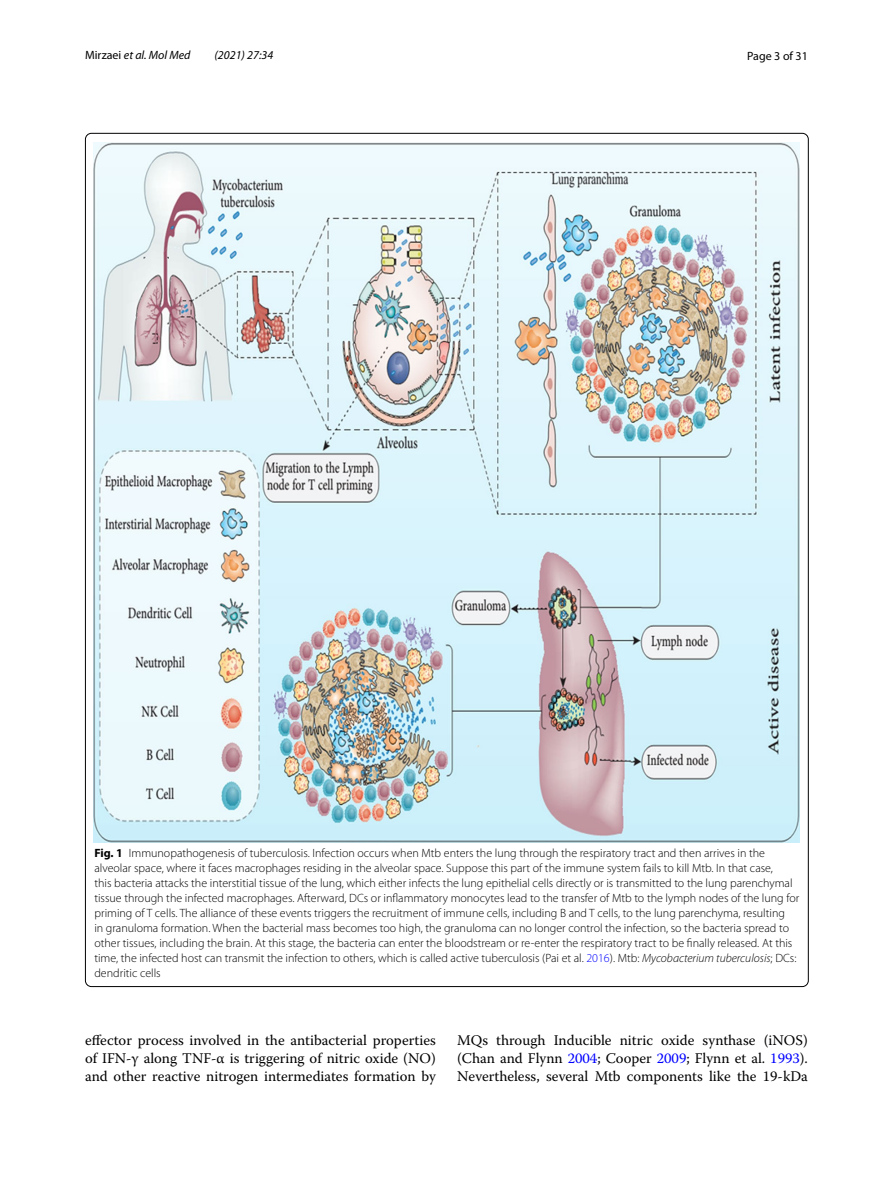
<style>
.page{position:relative;width:893px;height:1187px;background:#fff}
.page>*{position:absolute;margin:0;border:0;box-sizing:border-box;transform-origin:0 0}
.t1{font:14.7px/18px "Warnock Pro";color:#000;text-align:justify}
.t2{font:300 12px/15px "Myriad Pro";color:#000}
.t3{font:italic 12px "Myriad Pro";color:#000}
.t4{font:12px "Myriad Pro";color:#000}
.s1{font-style:normal}
.s2{font-weight:700}
.s3{color:#00f}
.s4{font-style:italic}
</style>
<div class="page">
<img style="left:94px;top:142px;width:706px;height:700px">
<p class="t3" style="left:85px;top:48px;width:107px"><span class="s1">Mirzaei</span> et al. Mol Med</p>
<p class="t3" style="left:215px;top:48px;width:60px">(2021) 27:34</p>
<p class="t4" style="left:747px;top:48px;width:62px">Page 3 of 31</p>
<p class="t2" style="left:94px;top:845px;width:706px"><span class="s2">Fig. 1</span> Immunopathogenesis of tuberculosis. Infection occurs when Mtb enters the lung through the respiratory tract and then arrives in the alveolar space, where it faces macrophages residing in the alveolar space. Suppose this part of the immune system fails to kill Mtb. In that case,<br>this bacteria attacks the interstitial tissue of the lung, which either infects the lung epithelial cells directly or is transmitted to the lung parenchymal tissue through the infected macrophages. Afterward, DCs or inflammatory monocytes lead to the transfer of Mtb to the lymph nodes of the lung for priming of T cells. The alliance of these events triggers the recruitment of immune cells, including B and T cells, to the lung parenchyma, resulting<br>in granuloma formation. When the bacterial mass becomes too high, the granuloma can no longer control the infection, so the bacteria spread to other tissues, including the brain. At this stage, the bacteria can enter the bloodstream or re-enter the respiratory tract to be finally released. At this time, the infected host can transmit the infection to others, which is called active tuberculosis (Pai et al. <span class="s3">2016</span>). Mtb: <span class="s4">Mycobacterium tuberculosis</span>; DCs: dendritic cells</p>
<p class="t1" style="left:85px;top:1030px;width:352px">effector process involved in the antibacterial properties of IFN-γ along TNF-α is triggering of nitric oxide (NO) and other reactive nitrogen intermediates formation by</p>
<p class="t1" style="left:457px;top:1030px;width:352px">MQs through Inducible nitric oxide synthase (iNOS) (Chan and Flynn <span class="s3">2004</span>; Cooper <span class="s3">2009</span>; Flynn et al. <span class="s3">1993</span>).<br>Nevertheless, several Mtb components like the 19-kDa</p>
</div>
